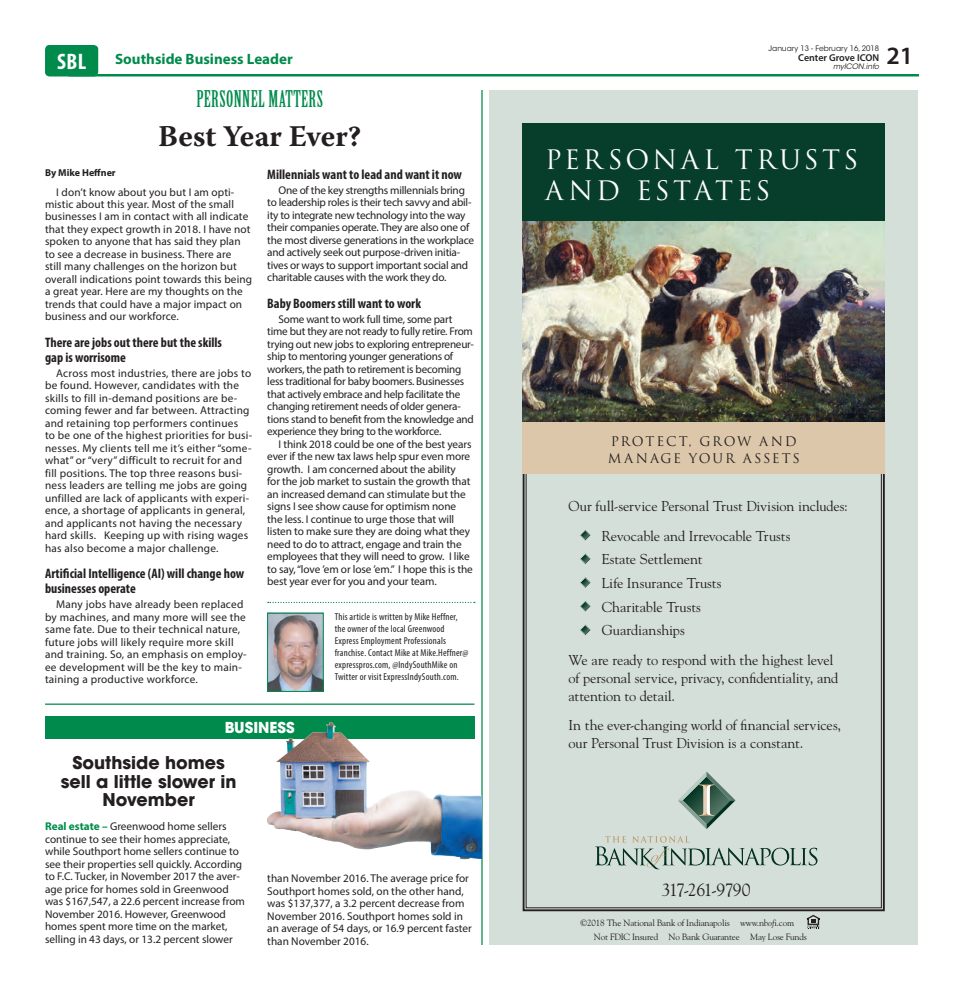
<style>
.page{position:relative;width:964px;height:990px;background:#fff}
.page>*{position:absolute;margin:0;border:0;box-sizing:border-box;transform-origin:0 0}
.Headline_for_Article{font:700 30px "Warnock Pro";color:#231f20}
.t1{font:26.12px/31.2px "Trajan";letter-spacing:.12em;color:#fff}
.t2{font:600 25px "Myriad Pro";color:#231f20}
.Section_Header_-_18p{font:22.5px "Birch Std";letter-spacing:.02em;color:#008b4c}
.Briefs_Copy{font:700 condensed 22.5px "Myriad Pro";color:#fff}
.t3{font:17.75px "Goudy";letter-spacing:-.035em;color:#231f20}
.Headline_-_14pt{font:700 17.5px/18.8px "ITC Avant Garde Std";color:#231f20;text-align:center}
.Body_Copy{font:700 15px "Myriad Pro";color:#008b4c}
.Body_Copy-2{font:700 15px "ITC Avant Garde Std";color:#fff}
.t4{font:14.25px/23.8px "Goudy";letter-spacing:-.005em;color:#231f20}
.Body_Copy-3{font:700 condensed 13.75px/15px "Myriad Pro";color:#231f20}
.t5{font:13px/16.9px "Trajan";letter-spacing:.13em;color:#231f20}
.Body_Copy-4{font:11.25px/12.5px "Myriad Pro";color:#231f20}
.Body_Copy-5{font:11.25px/12.5px "Myriad Pro";letter-spacing:.02em;color:#231f20}
.Body_Copy-6{font:11.25px/12.5px "Myriad Pro";letter-spacing:-.02em;color:#231f20}
.Signature{font:condensed 10px/12px "Myriad Pro";letter-spacing:.02em;color:#231f20}
.t6{font:600 10px "Myriad Pro";letter-spacing:-.005em;color:#231f20}
.Byline_for_Article{font:700 10px "Myriad Pro";color:#231f20}
.t7{font:9.12px/14.2px "Goudy";letter-spacing:-.02em;color:#231f20}
.t8{font:7.5px "ITC Avant Garde Std";color:#231f20}
.t9{font:italic 7.5px "ITC Avant Garde Std";color:#231f20}
.s1{font-weight:700;color:#008b4c}
.s2{font-style:italic}
</style>
<div class="page">
<div style="left:45px;top:45px;width:53px;height:32px;background:#008b4c;border-radius:5px"></div>
<hr style="left:69px;top:74px;width:849px;height:3px;background:#008b4c">
<svg style="left:268px;top:602px;width:206px;height:1px"></svg>
<img style="left:269px;top:615px;width:52px;height:75px">
<div style="left:267px;top:613px;width:56px;height:79px;border:1px solid #008b4c"></div>
<hr style="left:45px;top:704px;width:429px;height:1px;background:#008b4c">
<hr style="left:481px;top:90px;width:1px;height:855px;background:#008b4c">
<div style="left:45px;top:717px;width:429px;height:22px;background:#008b4c"></div>
<img style="left:267px;top:722px;width:214px;height:138px">
<div style="left:489px;top:90px;width:428px;height:855px;background:#d4dfda"></div>
<svg style="left:522px;top:123px;width:363px;height:789px"></svg>
<svg style="left:806px;top:915px;width:13px;height:14px"></svg>
<svg style="left:594px;top:836px;width:223px;height:33px"></svg>
<svg style="left:677px;top:772px;width:58px;height:57px"></svg>
<div style="left:522px;top:124px;width:362px;height:127px;background:#073e2b"></div>
<img style="left:522px;top:221px;width:362px;height:201px">
<div style="left:522px;top:422px;width:362px;height:52px;background:#dcc7aa"></div>
<svg style="left:579px;top:530px;width:11px;height:11px"></svg>
<svg style="left:579px;top:553px;width:11px;height:11px"></svg>
<svg style="left:579px;top:577px;width:11px;height:11px"></svg>
<svg style="left:579px;top:601px;width:11px;height:11px"></svg>
<svg style="left:579px;top:624px;width:11px;height:11px"></svg>
<p class="Briefs_Copy" style="left:57px;top:48px;width:31px">SBL</p>
<p class="Body_Copy" style="left:115px;top:49px;width:179px">Southside Business Leader</p>
<p class="Section_Header_-_18p" style="left:196px;top:86px;width:128px">PERSONNEL MATTERS</p>
<p class="Headline_for_Article" style="left:158px;top:118px;width:205px">Best Year Ever?</p>
<p class="Byline_for_Article" style="left:45px;top:166px;width:72px">By Mike Heffner</p>
<p class="Body_Copy-4" style="left:45px;top:185px;width:208px;text-indent:11px">I don’t know about you but I am opti&shy;mistic about this year. Most of the small businesses I am in contact with all indicate that they expect growth in 2018. I have not spoken to anyone that has said they plan to see a decrease in business. There are<br>still many challenges on the horizon but overall indications point towards this being a great year. Here are my thoughts on the trends that could have a major impact on business and our workforce.</p>
<p class="Body_Copy-3" style="left:45px;top:334px;width:178px">There are jobs out there but the skills gap is worrisome</p>
<p class="Body_Copy-5" style="left:45px;top:367px;width:209px;text-indent:11px">Across most industries, there are jobs to be found. However, candidates with the skills to fill in-demand positions are be&shy;coming fewer and far between. Attracting and retaining top performers continues<br>to be one of the highest priorities for busi&shy;nesses. My clients tell me it’s either “some&shy;what” or “very” difficult to recruit for and fill positions. The top three reasons busi&shy;ness leaders are telling me jobs are going unfilled are lack of applicants with experi&shy;ence, a shortage of applicants in general, and applicants not having the necessary hard skills. Keeping up with rising wages has also become a major challenge.</p>
<p class="Body_Copy-3" style="left:45px;top:566px;width:201px">Artificial Intelligence (AI) will change how businesses operate</p>
<p class="Body_Copy-5" style="left:45px;top:598px;width:203px;text-indent:11px">Many jobs have already been replaced by machines, and many more will see the same fate. Due to their technical nature, future jobs will likely require more skill and training. So, an emphasis on employ&shy;ee development will be the key to main&shy;taining a productive workforce.</p>
<p class="Body_Copy-3" style="left:267px;top:166px;width:196px">Millennials want to lead and want it now</p>
<p class="Body_Copy-6" style="left:267px;top:184px;width:208px;text-indent:11px">One of the key strengths millennials bring to leadership roles is their tech savvy and abil&shy;ity to integrate new technology into the way their companies operate. They are also one of the most diverse generations in the workplace and actively seek out purpose-driven initia&shy;tives or ways to support important social and charitable causes with the work they do.</p>
<p class="Body_Copy-3" style="left:267px;top:295px;width:155px">Baby Boomers still want to work</p>
<p class="Body_Copy-6" style="left:267px;top:313px;width:208px;text-indent:11px">Some want to work full time, some part time but they are not ready to fully retire. From trying out new jobs to exploring entrepreneur&shy;ship to mentoring younger generations of workers, the path to retirement is becoming less traditional for baby boomers. Businesses that actively embrace and help facilitate the changing retirement needs of older genera&shy;tions stand to benefit from the knowledge and experience they bring to the workforce.</p>
<p class="Body_Copy-4" style="left:267px;top:438px;width:207px;text-indent:11px">I think 2018 could be one of the best years ever if the new tax laws help spur even more growth. I am concerned about the ability<br>for the job market to sustain the growth that an increased demand can stimulate but the signs I see show cause for optimism none the less. I continue to urge those that will listen to make sure they are doing what they need to do to attract, engage and train the employees that they will need to grow. I like to say, “love ’em or lose ’em.” I hope this is the best year ever for you and your team.</p>
<p class="Signature" style="left:335px;top:611px;width:135px">This article is written by Mike Heffner, the owner of the local Greenwood Express Employment Professionals franchise. Contact Mike at Mike.Heffner@ expresspros.com, @IndySouthMike on Twitter or visit ExpressIndySouth.com.</p>
<p class="Body_Copy-2" style="left:225px;top:718px;width:71px">BUSINESS</p>
<p class="Headline_-_14pt" style="left:61px;top:753px;width:177px">Southside homes sell a little slower in<br>November</p>
<p class="Body_Copy-4" style="left:45px;top:820px;width:201px"><span class="s1">Real estate –</span> Greenwood home sellers continue to see their homes appreciate, while Southport home sellers continue to see their properties sell quickly. According to F.C. Tucker, in November 2017 the aver&shy;age price for homes sold in Greenwood was $167,547, a 22.6 percent increase from November 2016. However, Greenwood homes spent more time on the market, selling in 43 days, or 13.2 percent slower</p>
<p class="Body_Copy-4" style="left:267px;top:872px;width:206px">than November 2016. The average price for Southport homes sold, on the other hand, was $137,377, a 3.2 percent decrease from November 2016. Southport homes sold in an average of 54 days, or 16.9 percent faster than November 2016.</p>
<p class="t8" style="left:768px;top:43px;width:112px">January 13 - February 16, 2018</p>
<p class="t6" style="left:798px;top:51px;width:82px">Center Grove ICON</p>
<p class="t9" style="left:832px;top:62px;width:47px">myICON.info</p>
<h3 class="t2" style="left:886px;top:39px;width:28px">21</h3>
<p class="t1" style="left:545px;top:144px;width:314px">PERSONAL TRUSTS<br>AND ESTATES</p>
<p class="t5" style="left:607px;top:433px;width:193px">PROTECT, GROW AND<br>MANAGE YOUR ASSETS</p>
<p class="t4" style="left:601px;top:491px;width:247px;line-height:29.2px;text-indent:-33px">Our full-service Personal Trust Division includes:<br>Revocable and Irrevocable Trusts</p>
<p class="t4" style="left:601px;top:547px;width:121px">Estate Settlement<br>Life Insurance Trusts<br>Charitable Trusts<br>Guardianships</p>
<p class="t4" style="left:568px;top:650px;width:271px;line-height:18.1px">We are ready to respond with the highest level of personal service, privacy, confidentiality, and attention to detail.</p>
<p class="t4" style="left:568px;top:716px;width:274px;line-height:18.1px">In the ever-changing world of financial services, our Personal Trust Division is a constant.</p>
<p class="t3" style="left:661px;top:879px;width:91px">317-261-9790</p>
<p class="t7" style="left:593px;top:915px;width:214px;text-indent:-13px">©2018 The National Bank of Indianapolis www.nb<span class="s2">of</span>i.com<br>Not FDIC Insured No Bank Guarantee May Lose Funds</p>
</div>
